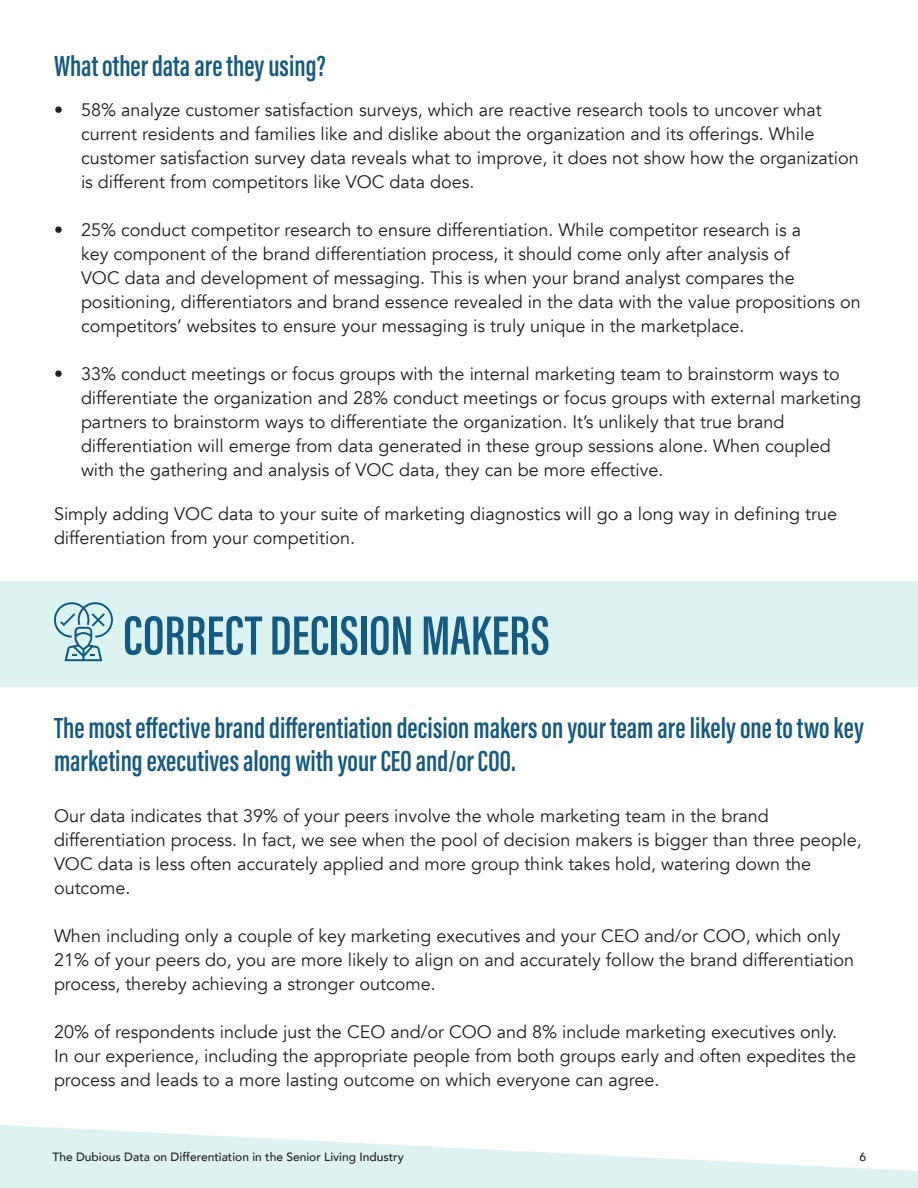
<style>
.page{position:relative;width:918px;height:1188px;background:#fff}
.page>*{position:absolute;margin:0;border:0;box-sizing:border-box;transform-origin:0 0}
.t1{font:600 57px "Acumin Pro Extra Cond";color:#135a84}
.t2{font:600 30px/33px "Acumin Pro Extra Cond";color:#135a84}
.t3{font:18px/24px "Avenir";color:#231f20}
.t4{font:500 12px "Avenir";color:#231f20}
</style>
<div class="page">
<svg style="left:0;top:1125px;width:918px;height:63px;fill:#dcf3f2"></svg>
<div style="left:0;top:581px;width:918px;height:106px;background:#dcf3f2"></div>
<svg style="left:54px;top:602px;width:59px;height:59px"></svg>
<h2 class="t2" style="left:54px;top:49px;width:274px">What other data are they using?</h2>
<p class="t3" style="left:81px;top:98px;width:779px;text-indent:-27px">• 58% analyze customer satisfaction surveys, which are reactive research tools to uncover what current residents and families like and dislike about the organization and its offerings. While customer satisfaction survey data reveals what to improve, it does not show how the organization is different from competitors like VOC data does.</p>
<p class="t3" style="left:81px;top:218px;width:781px;text-indent:-27px">• 25% conduct competitor research to ensure differentiation. While competitor research is a<br>key component of the brand differentiation process, it should come only after analysis of<br>VOC data and development of messaging. This is when your brand analyst compares the positioning, differentiators and brand essence revealed in the data with the value propositions on competitors’ websites to ensure your messaging is truly unique in the marketplace.</p>
<p class="t3" style="left:81px;top:362px;width:782px;text-indent:-27px">• 33% conduct meetings or focus groups with the internal marketing team to brainstorm ways to differentiate the organization and 28% conduct meetings or focus groups with external marketing partners to brainstorm ways to differentiate the organization. It’s unlikely that true brand differentiation will emerge from data generated in these group sessions alone. When coupled with the gathering and analysis of VOC data, they can be more effective.</p>
<p class="t3" style="left:54px;top:502px;width:785px">Simply adding VOC data to your suite of marketing diagnostics will go a long way in defining true differentiation from your competition.</p>
<h1 class="t1" style="left:123px;top:601px;width:428px">CORRECT DECISION MAKERS</h1>
<h2 class="t2" style="left:54px;top:711px;width:811px">The most effective brand differentiation decision makers on your team are likely one to two key marketing executives along with your CEO and/or COO.</h2>
<p class="t3" style="left:54px;top:804px;width:809px">Our data indicates that 39% of your peers involve the whole marketing team in the brand differentiation process. In fact, we see when the pool of decision makers is bigger than three people, VOC data is less often accurately applied and more group think takes hold, watering down the outcome.</p>
<p class="t3" style="left:54px;top:924px;width:802px">When including only a couple of key marketing executives and your CEO and/or COO, which only<br>21% of your peers do, you are more likely to align on and accurately follow the brand differentiation process, thereby achieving a stronger outcome.</p>
<p class="t3" style="left:54px;top:1020px;width:804px">20% of respondents include just the CEO and/or COO and 8% include marketing executives only.<br>In our experience, including the appropriate people from both groups early and often expedites the process and leads to a more lasting outcome on which everyone can agree.</p>
<p class="t4" style="left:52px;top:1146px;width:353px">The Dubious Data on Differentiation in the Senior Living Industry</p>
<p class="t4" style="left:859px;top:1146px;width:8px">6</p>
</div>
